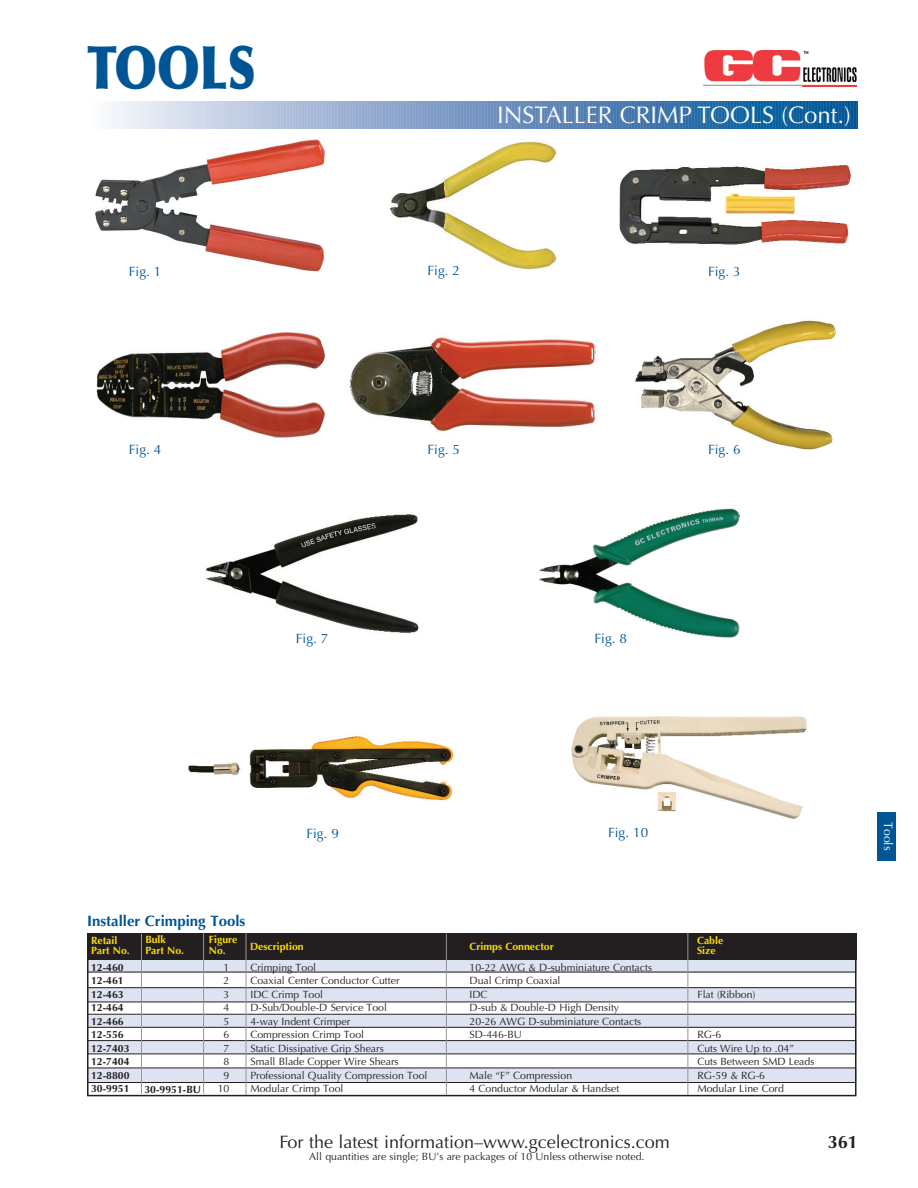
<style>
.page{position:relative;width:918px;height:1188px;background:#fff}
.page>*{position:absolute;margin:0;border:0;box-sizing:border-box;transform-origin:0 0}
.t1{font:900 60px "Optima";color:#005595;scale:.8 1}
.t2{font:24px "Optima";color:#fff}
.t3{font:18px "Optima";color:#231f20}
.t4{font:700 18px "Optima";color:#231f20}
.t5{font:700 15px "Optima";color:#005595}
.t6{font:13.5px "Optima";color:#005595}
.t7{font:12.15px "Optima";color:#fff}
.t8{font:10.5px/13.5px "Optima";color:#231f20}
.t9{font:700 10.5px/13.5px "Optima";color:#231f20}
.t10{font:700 10.5px/10.5px "Optima";color:#ffdc01}
</style>
<div class="page">
<img style="left:703px;top:51px;width:154px;height:35px">
<svg style="left:112px;top:102px;width:746px;height:27px;background:#739ac3"></svg>
<div style="left:877px;top:812px;width:19px;height:49px;background:#005595"></div>
<div style="left:87px;top:958px;width:770px;height:15px;background:#dde3f0"></div>
<div style="left:87px;top:988px;width:770px;height:14px;background:#dde3f0"></div>
<div style="left:87px;top:1015px;width:770px;height:13px;background:#dde3f0"></div>
<div style="left:87px;top:1041px;width:770px;height:13px;background:#dde3f0"></div>
<div style="left:87px;top:1068px;width:770px;height:14px;background:#dde3f0"></div>
<div style="left:87px;top:933px;width:770px;height:27px;background:#231f20"></div>
<hr style="left:87px;top:972px;width:769px;height:1px;background:#231f20">
<hr style="left:87px;top:987px;width:769px;height:1px;background:#231f20">
<hr style="left:87px;top:1002px;width:769px;height:1px;background:#231f20">
<hr style="left:87px;top:1014px;width:769px;height:1px;background:#231f20">
<hr style="left:87px;top:1027px;width:769px;height:1px;background:#231f20">
<hr style="left:87px;top:1040px;width:769px;height:1px;background:#231f20">
<hr style="left:87px;top:1054px;width:769px;height:1px;background:#231f20">
<hr style="left:87px;top:1068px;width:769px;height:1px;background:#231f20">
<hr style="left:87px;top:1082px;width:769px;height:1px;background:#231f20">
<div style="left:87px;top:933px;width:769px;height:163px;border:2px solid #231f20"></div>
<hr style="left:687px;top:932px;width:1px;height:163px;background:#939598">
<hr style="left:203px;top:933px;width:1px;height:161px;background:#939598">
<hr style="left:141px;top:934px;width:1px;height:160px;background:#939598">
<hr style="left:446px;top:933px;width:1px;height:162px;background:#939598">
<hr style="left:246px;top:933px;width:1px;height:162px;background:#939598">
<img style="left:95px;top:139px;width:230px;height:133px">
<img style="left:390px;top:141px;width:167px;height:129px">
<img style="left:619px;top:165px;width:232px;height:80px">
<img style="left:96px;top:332px;width:229px;height:106px">
<img style="left:350px;top:337px;width:246px;height:95px">
<img style="left:635px;top:320px;width:201px;height:130px">
<img style="left:206px;top:514px;width:213px;height:119px">
<img style="left:539px;top:508px;width:201px;height:130px">
<img style="left:188px;top:736px;width:266px;height:65px">
<img style="left:571px;top:716px;width:236px;height:103px">
<h1 class="t1" style="left:87px;top:43px;width:212px">TOOLS</h1>
<h2 class="t2" style="left:497px;top:105px;width:355px">INSTALLER CRIMP TOOLS (Cont.)</h2>
<p class="t6" style="left:129px;top:266px;width:34px">Fig. 1</p>
<p class="t6" style="left:427px;top:265px;width:34px">Fig. 2</p>
<p class="t6" style="left:708px;top:266px;width:34px">Fig. 3</p>
<p class="t6" style="left:129px;top:444px;width:34px">Fig. 4</p>
<p class="t6" style="left:427px;top:444px;width:34px">Fig. 5</p>
<p class="t6" style="left:708px;top:444px;width:34px">Fig. 6</p>
<p class="t6" style="left:296px;top:633px;width:34px">Fig. 7</p>
<p class="t6" style="left:594px;top:633px;width:34px">Fig. 8</p>
<p class="t6" style="left:306px;top:827px;width:34px">Fig. 9</p>
<p class="t6" style="left:608px;top:827px;width:42px">Fig. 10</p>
<h3 class="t5" style="left:87px;top:915px;width:160px">Installer Crimping Tools</h3>
<p class="t9" style="left:91px;top:961px;width:40px">12-460<br>12-461<br>12-463<br>12-464<br>12-466<br>12-556<br>12-7403<br>12-7404<br>12-8800<br>30-9951</p>
<p class="t10" style="left:209px;top:935px;width:30px">Figure<br>No.</p>
<p class="t10" style="left:145px;top:935px;width:40px">Bulk<br>Part No.</p>
<p class="t10" style="left:91px;top:936px;width:40px">Retail<br>Part No.</p>
<p class="t10" style="left:250px;top:943px;width:55px">Description</p>
<p class="t8" style="left:250px;top:961px;width:179px">Crimping Tool<br>Coaxial Center Conductor Cutter<br>IDC Crimp Tool<br>D-Sub/Double-D Service Tool<br>4-way Indent Crimper<br>Compression Crimp Tool<br>Static Dissipative Grip Shears<br>Small Blade Copper Wire Shears<br>Professional Quality Compression Tool<br>Modular Crimp Tool</p>
<p class="t8" style="left:218px;top:961px;width:13px;text-align:center">1<br>2<br>3<br>4<br>5<br>6<br>7<br>8<br>9<br>10</p>
<p class="t9" style="left:144px;top:1084px;width:58px">30-9951-BU</p>
<p class="t10" style="left:470px;top:943px;width:86px">Crimps Connector</p>
<p class="t8" style="left:470px;top:961px;width:184px">10-22 AWG &amp; D-subminiature Contacts<br>Dual Crimp Coaxial<br>IDC<br>D-sub &amp; Double-D High Density<br>20-26 AWG D-subminiature Contacts<br>SD-446-BU</p>
<p class="t8" style="left:470px;top:1069px;width:151px">Male “F” Compression<br>4 Conductor Modular &amp; Handset</p>
<p class="t10" style="left:697px;top:936px;width:28px">Cable<br>Size</p>
<p class="t8" style="left:697px;top:988px;width:60px">Flat (Ribbon)</p>
<p class="t8" style="left:697px;top:1029px;width:118px">RG-6<br>Cuts Wire Up to .04”<br>Cuts Between SMD Leads<br>RG-59 &amp; RG-6<br>Modular Line Cord</p>
<h3 class="t3" style="left:279px;top:1134px;width:392px">For the latest information–www.gcelectronics.com</h3>
<h3 class="t4" style="left:828px;top:1135px;width:32px">361</h3>
<p class="t8" style="left:309px;top:1150px;width:337px">All quantities are single; BU’s are packages of 10 Unless otherwise noted.</p>
<p class="t7" style="left:893px;top:822px;width:30px;rotate:90deg">Tools</p>
</div>
